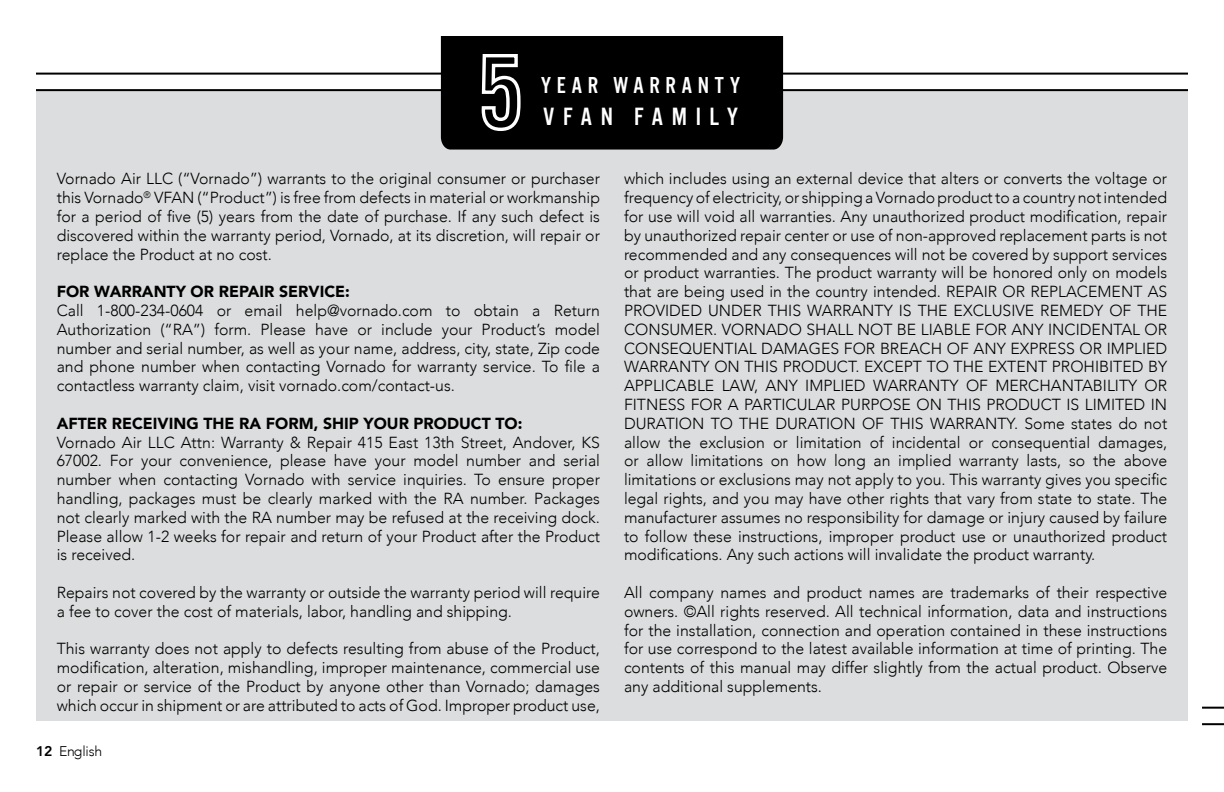
<style>
.page{position:relative;width:1224px;height:792px;background:#fff}
.page>*{position:absolute;margin:0;border:0;box-sizing:border-box;transform-origin:0 0}
.t1{font:26px "Alternate Got No 3 D";letter-spacing:.33em;color:#fff}
.t2{font:24px "Alternate Got No 3 D";letter-spacing:.23em;color:#fff}
.t3{font:300 16px/18.8px "Avenir";color:#000;text-align:justify}
.t4{font:900 16px "Avenir";color:#000}
.t5{font:300 14px "Avenir";letter-spacing:-.02em;color:#000}
.s1{font-weight:800}
</style>
<div class="page">
<div style="left:36px;top:90px;width:1152px;height:630px;background:#dcddde"></div>
<hr style="left:772px;top:89px;width:416px;height:2px;background:#000">
<hr style="left:772px;top:73px;width:416px;height:2px;background:#000">
<hr style="left:36px;top:89px;width:414px;height:2px;background:#000">
<hr style="left:36px;top:73px;width:414px;height:2px;background:#000">
<div style="left:441px;top:36px;width:342px;height:114px;background:#000"></div>
<svg style="left:480px;top:52px;width:42px;height:81px;background:#515151"></svg>
<hr style="left:1202px;top:707px;width:22px;height:2px;background:#000">
<hr style="left:1202px;top:723px;width:22px;height:2px;background:#000">
<p class="t2" style="left:541px;top:73px;width:201px">YEAR WARRANTY</p>
<p class="t1" style="left:543px;top:103px;width:196px">VFAN FAMILY</p>
<p class="t3" style="left:57px;top:170px;width:545px">Vornado Air LLC (“Vornado”) warrants to the original consumer or purchaser this Vornado<sup>®</sup> VFAN (“Product”) is free from defects in material or workmanship for a period of five (5) years from the date of purchase. If any such defect is discovered within the warranty period, Vornado, at its discretion, will repair or replace the Product at no cost.</p>
<p class="t4" style="left:57px;top:278px;width:295px">FOR WARRANTY OR REPAIR SERVICE:</p>
<p class="t3" style="left:57px;top:301px;width:545px">Call 1-800-234-0604 or email help@vornado.com to obtain a Return Authorization (“RA”) form. Please have or include your Product’s model number and serial number, as well as your name, address, city, state, Zip code and phone number when contacting Vornado for warranty service. To file a contactless warranty claim, visit vornado.com/contact-us.</p>
<p class="t4" style="left:57px;top:410px;width:467px">AFTER RECEIVING THE RA FORM, SHIP YOUR PRODUCT TO:</p>
<p class="t3" style="left:57px;top:433px;width:545px">Vornado Air LLC Attn: Warranty &amp; Repair 415 East 13th Street, Andover, KS 67002. For your convenience, please have your model number and serial number when contacting Vornado with service inquiries. To ensure proper handling, packages must be clearly marked with the RA number. Packages not clearly marked with the RA number may be refused at the receiving dock.<br>Please allow 1-2 weeks for repair and return of your Product after the Product is received.</p>
<p class="t3" style="left:57px;top:583px;width:545px">Repairs not covered by the warranty or outside the warranty period will require a fee to cover the cost of materials, labor, handling and shipping.</p>
<p class="t3" style="left:57px;top:640px;width:545px">This warranty does not apply to defects resulting from abuse of the Product, modification, alteration, mishandling, improper maintenance, commercial use or repair or service of the Product by anyone other than Vornado; damages which occur in shipment or are attributed to acts of God. Improper product use,</p>
<p class="t5" style="left:36px;top:742px;width:68px"><span class="s1">12</span> English</p>
<p class="t3" style="left:624px;top:170px;width:545px">which includes using an external device that alters or converts the voltage or frequency of electricity, or shipping a Vornado product to a country not intended for use will void all warranties. Any unauthorized product modification, repair by unauthorized repair center or use of non-approved replacement parts is not recommended and any consequences will not be covered by support services or product warranties. The product warranty will be honored only on models that are being used in the country intended. REPAIR OR REPLACEMENT AS PROVIDED UNDER THIS WARRANTY IS THE EXCLUSIVE REMEDY OF THE CONSUMER. VORNADO SHALL NOT BE LIABLE FOR ANY INCIDENTAL OR CONSEQUENTIAL DAMAGES FOR BREACH OF ANY EXPRESS OR IMPLIED WARRANTY ON THIS PRODUCT. EXCEPT TO THE EXTENT PROHIBITED BY APPLICABLE LAW, ANY IMPLIED WARRANTY OF MERCHANTABILITY OR FITNESS FOR A PARTICULAR PURPOSE ON THIS PRODUCT IS LIMITED IN DURATION TO THE DURATION OF THIS WARRANTY. Some states do not allow the exclusion or limitation of incidental or consequential damages, or allow limitations on how long an implied warranty lasts, so the above limitations or exclusions may not apply to you. This warranty gives you specific legal rights, and you may have other rights that vary from state to state. The manufacturer assumes no responsibility for damage or injury caused by failure to follow these instructions, improper product use or unauthorized product modifications. Any such actions will invalidate the product warranty.</p>
<p class="t3" style="left:624px;top:583px;width:545px">All company names and product names are trademarks of their respective owners. ©All rights reserved. All technical information, data and instructions for the installation, connection and operation contained in these instructions for use correspond to the latest available information at time of printing. The contents of this manual may differ slightly from the actual product. Observe any additional supplements.</p>
</div>
